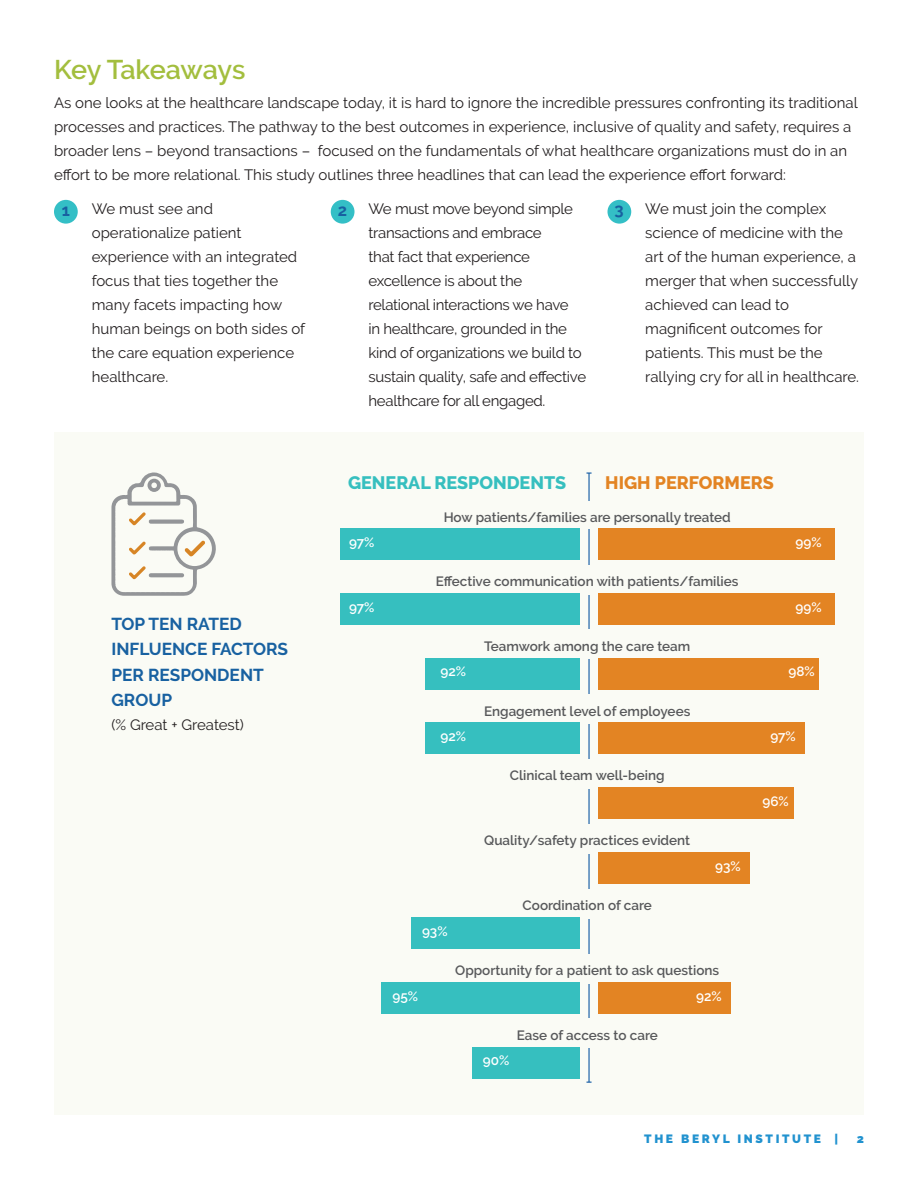
<style>
.page{position:relative;width:918px;height:1188px;background:#fff}
.page>*{position:absolute;margin:0;border:0;box-sizing:border-box;transform-origin:0 0}
.Section_Title{font:600 27px "Raleway";letter-spacing:-.015em;color:#a3be3e}
.table_text{font:800 18px "Raleway";color:#36bfbf}
.table_text-2{font:800 18px "Raleway";color:#e38423}
.t1{font:700 17.25px/25.5px "Raleway";color:#1861a1}
.t2{font:700 16.5px "Raleway";color:#1861a1}
.t3{font:15px/24px "Raleway";color:#231f20}
.t4{font:15px/24px "Raleway";letter-spacing:-.02em;color:#231f20}
.table_text-3{font:600 13.5px "Raleway";color:#57585a}
.Report_Body{font:600 13.5px "Raleway";color:#fff}
.t5{font:900 12px "Raleway";letter-spacing:.22em;color:#2192cf}
</style>
<div class="page">
<div style="left:54px;top:200px;width:24px;height:24px;background:#34bfc6;border-radius:50%"></div>
<div style="left:331px;top:200px;width:24px;height:24px;background:#34bfc6;border-radius:50%"></div>
<div style="left:608px;top:200px;width:23px;height:24px;background:#34bfc6;border-radius:50%"></div>
<div style="left:54px;top:432px;width:810px;height:683px;background:#fafbf5"></div>
<hr style="left:588px;top:473px;width:2px;height:609px;background:#1059a3">
<svg style="left:586px;top:472px;width:6px;height:2px"></svg>
<div style="left:340px;top:501px;width:494px;height:28px;background:#fafbf5"></div>
<div style="left:340px;top:528px;width:240px;height:32px;background:#36bfbf"></div>
<div style="left:598px;top:528px;width:236px;height:32px;background:#e38423"></div>
<div style="left:340px;top:565px;width:494px;height:29px;background:#fafbf5"></div>
<div style="left:340px;top:593px;width:240px;height:31px;background:#36bfbf"></div>
<div style="left:598px;top:593px;width:236px;height:31px;background:#e38423"></div>
<div style="left:340px;top:630px;width:494px;height:29px;background:#fafbf5"></div>
<div style="left:426px;top:658px;width:154px;height:31px;background:#36bfbf"></div>
<div style="left:598px;top:658px;width:220px;height:31px;background:#e38423"></div>
<div style="left:340px;top:760px;width:494px;height:29px;background:#fafbf5"></div>
<div style="left:598px;top:788px;width:195px;height:31px;background:#e38423"></div>
<div style="left:340px;top:824px;width:494px;height:29px;background:#fafbf5"></div>
<div style="left:598px;top:853px;width:152px;height:31px;background:#e38423"></div>
<div style="left:340px;top:889px;width:494px;height:29px;background:#fafbf5"></div>
<div style="left:412px;top:917px;width:168px;height:32px;background:#36bfbf"></div>
<div style="left:340px;top:954px;width:494px;height:29px;background:#fafbf5"></div>
<div style="left:381px;top:982px;width:199px;height:31px;background:#36bfbf"></div>
<div style="left:598px;top:982px;width:133px;height:31px;background:#e38423"></div>
<div style="left:340px;top:1019px;width:494px;height:29px;background:#fafbf5"></div>
<div style="left:472px;top:1047px;width:108px;height:31px;background:#36bfbf"></div>
<div style="left:340px;top:695px;width:494px;height:29px;background:#fafbf5"></div>
<div style="left:598px;top:723px;width:207px;height:31px;background:#e38423"></div>
<div style="left:426px;top:723px;width:154px;height:31px;background:#36bfbf"></div>
<svg style="left:111px;top:472px;width:105px;height:124px"></svg>
<p class="Section_Title" style="left:54px;top:54px;width:193px">Key Takeaways</p>
<p class="t3" style="left:54px;top:91px;width:805px">As one looks at the healthcare landscape today, it is hard to ignore the incredible pressures confronting its traditional processes and practices. The pathway to the best outcomes in experience, inclusive of quality and safety, requires a broader lens – beyond transactions – focused on the fundamentals of what healthcare organizations must do in an effort to be more relational. This study outlines three headlines that can lead the experience effort forward:</p>
<p class="t3" style="left:92px;top:197px;width:215px">We must see and operationalize patient experience with an integrated focus that ties together the many facets impacting how human beings on both sides of the care equation experience healthcare.</p>
<p class="t4" style="left:369px;top:197px;width:219px">We must move beyond simple transactions and embrace<br>that fact that experience excellence is about the relational interactions we have<br>in healthcare, grounded in the kind of organizations we build to sustain quality, safe and effective healthcare for all engaged.</p>
<p class="t3" style="left:645px;top:197px;width:215px">We must join the complex science of medicine with the art of the human experience, a merger that when successfully achieved can lead to magnificent outcomes for patients. This must be the rallying cry for all in healthcare.</p>
<p class="t2" style="left:62px;top:201px;width:10px">1</p>
<p class="t2" style="left:338px;top:201px;width:11px">2</p>
<p class="t2" style="left:615px;top:200px;width:11px">3</p>
<p class="t1" style="left:111px;top:611px;width:178px">TOP TEN RATED<br>INFLUENCE FACTORS<br>PER RESPONDENT<br>GROUP</p>
<p class="t3" style="left:111px;top:713px;width:134px">(% Great + Greatest)</p>
<p class="table_text" style="left:348px;top:473px;width:220px">GENERAL RESPONDENTS</p>
<p class="table_text-2" style="left:605px;top:473px;width:170px">HIGH PERFORMERS</p>
<p class="table_text-3" style="left:444px;top:509px;width:289px">How patients/families are personally treated</p>
<p class="Report_Body" style="left:349px;top:534px;width:27px">97%</p>
<p class="Report_Body" style="left:796px;top:534px;width:28px">99%</p>
<p class="table_text-3" style="left:436px;top:573px;width:304px">Effective communication with patients/families</p>
<p class="Report_Body" style="left:349px;top:599px;width:27px">97%</p>
<p class="Report_Body" style="left:796px;top:599px;width:28px">99%</p>
<p class="table_text-3" style="left:484px;top:638px;width:208px">Teamwork among the care team</p>
<p class="Report_Body" style="left:440px;top:664px;width:27px">92%</p>
<p class="Report_Body" style="left:789px;top:664px;width:28px">98%</p>
<p class="table_text-3" style="left:484px;top:703px;width:208px">Engagement level of employees</p>
<p class="Report_Body" style="left:440px;top:729px;width:27px">92%</p>
<p class="Report_Body" style="left:771px;top:729px;width:27px">97%</p>
<p class="table_text-3" style="left:510px;top:768px;width:156px">Clinical team well-being</p>
<p class="table_text-3" style="left:484px;top:833px;width:207px">Quality/safety practices evident</p>
<p class="Report_Body" style="left:715px;top:858px;width:27px">93%</p>
<p class="Report_Body" style="left:422px;top:923px;width:27px">93%</p>
<p class="table_text-3" style="left:523px;top:898px;width:131px">Coordination of care</p>
<p class="table_text-3" style="left:455px;top:962px;width:266px">Opportunity for a patient to ask questions</p>
<p class="Report_Body" style="left:392px;top:988px;width:27px">95%</p>
<p class="Report_Body" style="left:696px;top:988px;width:27px">92%</p>
<p class="table_text-3" style="left:517px;top:1027px;width:143px">Ease of access to care</p>
<p class="Report_Body" style="left:483px;top:1053px;width:28px">90%</p>
<p class="Report_Body" style="left:762px;top:794px;width:28px">96%</p>
<p class="t5" style="left:644px;top:1132px;width:195px">THE BERYL INSTITUTE |</p>
<p class="t5" style="left:857px;top:1132px;width:9px">2</p>
</div>
